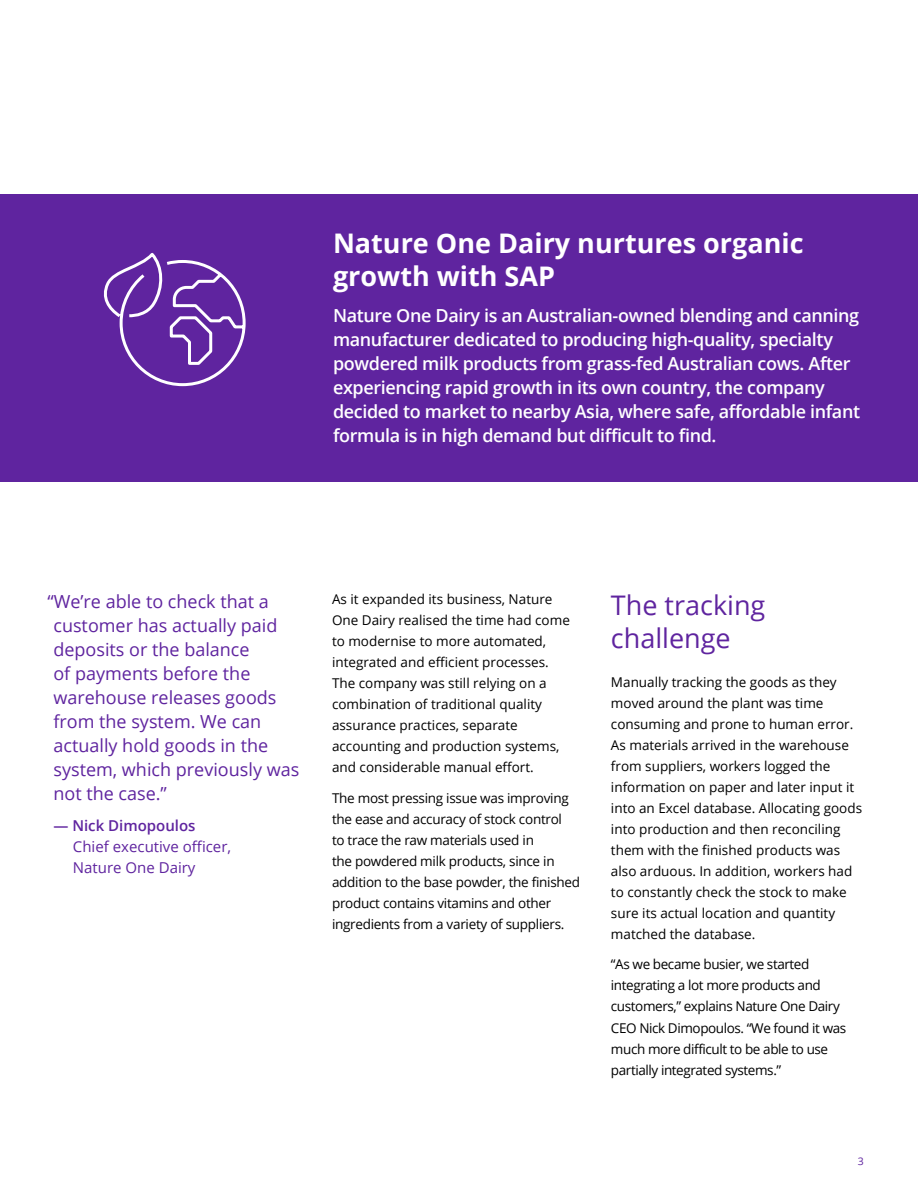
<style>
.page{position:relative;width:918px;height:1188px;background:#fff}
.page>*{position:absolute;margin:0;border:0;box-sizing:border-box;transform-origin:0 0}
.t1{font:700 27px/33px "Open Sans";color:#fff}
.t2{font:27px/33px "Open Sans";color:#5f249f}
.t3{font:600 18px/24px "Open Sans";letter-spacing:-.02em;color:#fff}
.t4{font:18px/24px "Open Sans";color:#5f249f}
.t5{font:15px/21px "Open Sans";color:#5f249f}
.t6{font:600 15px "Open Sans";color:#5f249f}
.t7{font:13.5px/21px "Open Sans";color:#000}
.t8{font:13.5px/21px "Open Sans";letter-spacing:-.02em;color:#000}
.t9{font:13.5px/21px "Open Sans";letter-spacing:-.03em;color:#000}
.t10{font:10.5px "Open Sans";color:#5f249f}
</style>
<div class="page">
<div style="left:0;top:194px;width:918px;height:288px;background:#5f249f"></div>
<svg style="left:103px;top:252px;width:143px;height:135px"></svg>
<h1 class="t1" style="left:333px;top:226px;width:472px">Nature One Dairy nurtures organic growth with SAP</h1>
<p class="t3" style="left:333px;top:303px;width:529px">Nature One Dairy is an Australian-owned blending and canning manufacturer dedicated to producing high-quality, specialty powdered milk products from grass-fed Australian cows. After experiencing rapid growth in its own country, the company decided to market to nearby Asia, where safe, affordable infant formula is in high demand but difficult to find.</p>
<h2 class="t4" style="left:53px;top:589px;width:247px;text-indent:-6px">“We’re able to check that a customer has actually paid deposits or the balance<br>of payments before the warehouse releases goods from the system. We can actually hold goods in the system, which previously was not the case.”</h2>
<p class="t6" style="left:53px;top:815px;width:144px">— Nick Dimopoulos</p>
<p class="t5" style="left:73px;top:835px;width:160px">Chief executive officer,<br>Nature One Dairy</p>
<p class="t7" style="left:332px;top:589px;width:239px">As it expanded its business, Nature One Dairy realised the time had come to modernise to more automated, integrated and efficient processes.<br>The company was still relying on a combination of traditional quality assurance practices, separate accounting and production systems, and considerable manual effort.</p>
<p class="t8" style="left:332px;top:787px;width:250px">The most pressing issue was improving the ease and accuracy of stock control<br>to trace the raw materials used in<br>the powdered milk products, since in addition to the base powder, the finished product contains vitamins and other ingredients from a variety of suppliers.</p>
<h1 class="t2" style="left:611px;top:588px;width:156px">The tracking challenge</h1>
<p class="t7" style="left:611px;top:671px;width:253px">Manually tracking the goods as they moved around the plant was time consuming and prone to human error.<br>As materials arrived in the warehouse from suppliers, workers logged the information on paper and later input it into an Excel database. Allocating goods into production and then reconciling them with the finished products was also arduous. In addition, workers had to constantly check the stock to make sure its actual location and quantity matched the database.</p>
<p class="t9" style="left:611px;top:954px;width:237px">“As we became busier, we started integrating a lot more products and customers,” explains Nature One Dairy CEO Nick Dimopoulos. “We found it was much more difficult to be able to use partially integrated systems.”</p>
<p class="t10" style="left:858px;top:1154px;width:8px">3</p>
</div>
